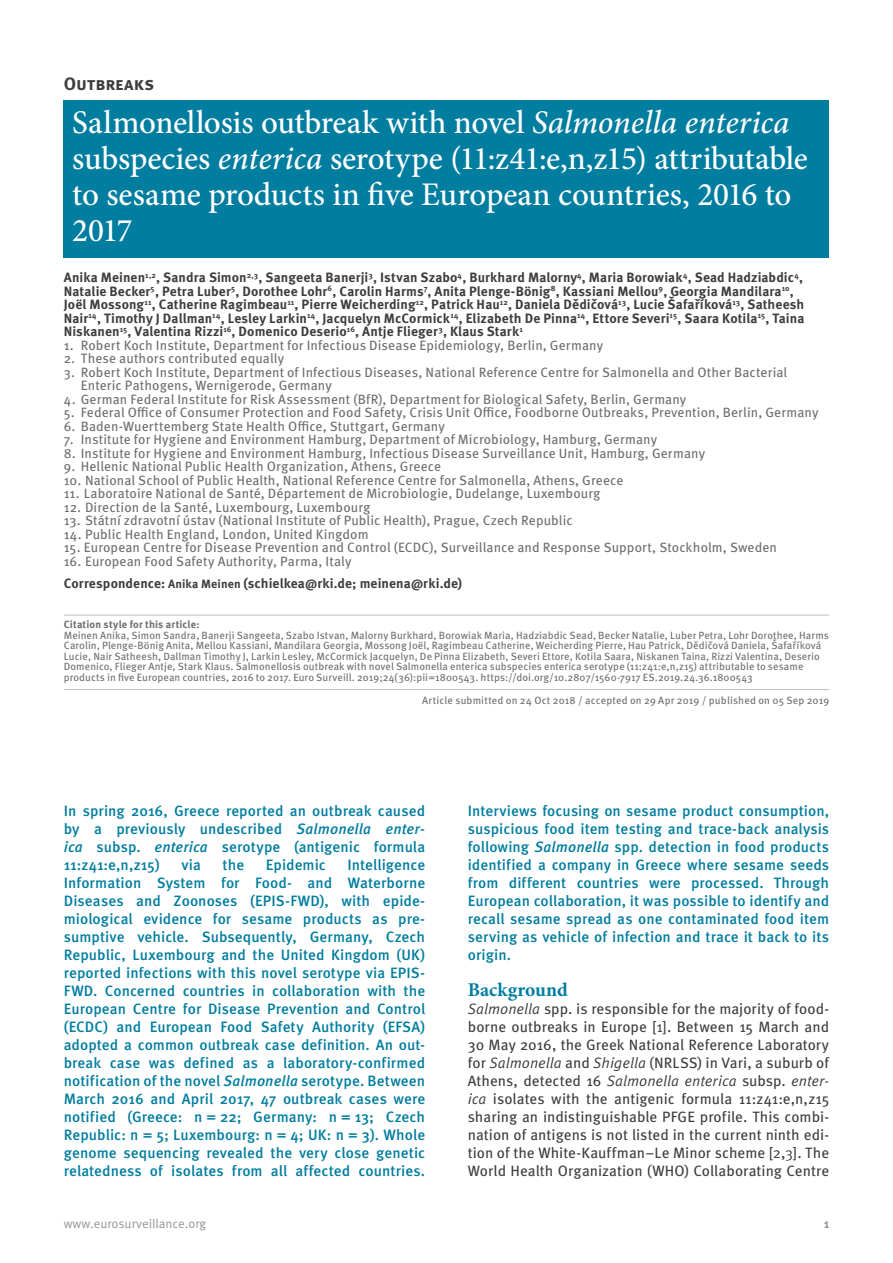
<style>
.page{position:relative;width:893px;height:1263px;background:#fff}
.page>*{position:absolute;margin:0;border:0;box-sizing:border-box;transform-origin:0 0}
.t1{font:500 33px/36px "Minion Pro";letter-spacing:-.005em;color:#fff}
.t2{font:700 19.5px "Minion Pro";color:#007d9f}
.t3{font:700 18px "Meta Pro";color:#3e3e3f}
.t4{font:500 15px/18px "Meta Pro";letter-spacing:.005em;color:#007d9f;text-align:justify}
.t5{font:15px/18px "Meta Pro";color:#3e3e3f;text-align:justify}
.t6{font:13.5px/13.5px "Meta Pro";letter-spacing:.01em;color:#6c6d70}
.t7{font:700 13.5px/13.5px "Meta Pro";letter-spacing:.005em;color:#3e3e3f}
.t8{font:12.75px "Meta Pro";color:#939598}
.t9{font:700 12.75px "Meta Pro";color:#939598}
.t10{font:10.5px/10.5px "Meta Pro";letter-spacing:.005em;color:#6c6d70}
.t11{font:700 10.5px "Meta Pro";letter-spacing:.015em;color:#6c6d70}
.s1{font-style:italic}
.s2{font-weight:400;color:#6c6d70}
.s3{font-size:12px}
.s4{font-style:inherit}
</style>
<div class="page">
<hr style="left:64px;top:615px;width:765px;height:1px;background:#bcbdc0">
<hr style="left:64px;top:689px;width:765px;height:1px;background:#bcbdc0">
<div style="left:64px;top:100px;width:765px;height:158px;background:#007d9f"></div>
<p class="t3" style="left:64px;top:72px;width:92px">Outbreaks</p>
<h1 class="t1" style="left:72px;top:104px;width:737px">Salmonellosis outbreak with novel <span class="s1">Salmonella enterica </span>subspecies <span class="s1">enterica</span> serotype (11:z41:e,n,z15) attributable to sesame products in five European countries, 2016 to 2017</h1>
<p class="t7" style="left:64px;top:271px;width:742px">Anika Meinen<sup>1,2</sup>, Sandra Simon<sup>2,3</sup>, Sangeeta Banerji<sup>3</sup>, Istvan Szabo<sup>4</sup>, Burkhard Malorny<sup>4</sup>, Maria Borowiak<sup>4</sup>, Sead Hadziabdic<sup>4</sup>, Natalie Becker<sup>5</sup>, Petra Luber<sup>5</sup>, Dorothee Lohr<sup>6</sup>, Carolin Harms<sup>7</sup>, Anita Plenge-Bönig<sup>8</sup>, Kassiani Mellou<sup>9</sup>, Georgia Mandilara<sup>10</sup>, Joël Mossong<sup>11</sup>, Catherine Ragimbeau<sup>11</sup>, Pierre Weicherding<sup>12</sup>, Patrick Hau<sup>12</sup>, Daniela Dědičová<sup>13</sup>, Lucie Šafaříková<sup>13</sup>, Satheesh Nair<sup>14</sup>, Timothy J Dallman<sup>14</sup>, Lesley Larkin<sup>14</sup>, Jacquelyn McCormick<sup>14</sup>, Elizabeth De Pinna<sup>14</sup>, Ettore Severi<sup>15</sup>, Saara Kotila<sup>15</sup>, Taina Niskanen<sup>15</sup>, Valentina Rizzi<sup>16</sup>, Domenico Deserio<sup>16</sup>, Antje Flieger<sup>3</sup>, Klaus Stark<sup>1</sup></p>
<p class="t6" style="left:64px;top:339px;width:541px">1. Robert Koch Institute, Department for Infectious Disease Epidemiology, Berlin, Germany</p>
<p class="t6" style="left:64px;top:352px;width:222px">2. These authors contributed equally</p>
<p class="t6" style="left:81px;top:366px;width:708px;text-indent:-17px">3. Robert Koch Institute, Department of Infectious Diseases, National Reference Centre for Salmonella and Other Bacterial<br>Enteric Pathogens, Wernigerode, Germany</p>
<p class="t6" style="left:64px;top:393px;width:624px">4. German Federal Institute for Risk Assessment (BfR), Department for Biological Safety, Berlin, Germany</p>
<p class="t6" style="left:64px;top:406px;width:756px">5. Federal Office of Consumer Protection and Food Safety, Crisis Unit Office, Foodborne Outbreaks, Prevention, Berlin, Germany</p>
<p class="t6" style="left:64px;top:420px;width:383px">6. Baden-Wuerttemberg State Health Office, Stuttgart, Germany</p>
<p class="t6" style="left:64px;top:433px;width:595px">7. Institute for Hygiene and Environment Hamburg, Department of Microbiology, Hamburg, Germany</p>
<p class="t6" style="left:64px;top:447px;width:643px">8. Institute for Hygiene and Environment Hamburg, Infectious Disease Surveillance Unit, Hamburg, Germany</p>
<p class="t6" style="left:64px;top:460px;width:379px">9. Hellenic National Public Health Organization, Athens, Greece</p>
<p class="t6" style="left:64px;top:474px;width:561px">10. National School of Public Health, National Reference Centre for Salmonella, Athens, Greece</p>
<p class="t6" style="left:64px;top:487px;width:538px">11. Laboratoire National de Santé, Département de Microbiologie, Dudelange, Luxembourg</p>
<p class="t6" style="left:64px;top:501px;width:308px">12. Direction de la Santé, Luxembourg, Luxembourg</p>
<p class="t6" style="left:64px;top:514px;width:510px">13. Státní zdravotní ústav (National Institute of Public Health), Prague, Czech Republic</p>
<p class="t6" style="left:64px;top:528px;width:306px">14. Public Health England, London, United Kingdom</p>
<p class="t6" style="left:64px;top:541px;width:715px">15. European Centre for Disease Prevention and Control (ECDC), Surveillance and Response Support, Stockholm, Sweden</p>
<p class="t7" style="left:64px;top:551px;width:400px;line-height:22px"><span class="s2">16. European Food Safety Authority, Parma, Italy<br></span>Correspondence: <span class="s3">Anika Meinen</span> (schielkea@rki.de; meinena@rki.de)</p>
<p class="t11" style="left:64px;top:618px;width:137px">Citation style for this article:</p>
<p class="t10" style="left:64px;top:630px;width:767px">Meinen Anika, Simon Sandra, Banerji Sangeeta, Szabo Istvan, Malorny Burkhard, Borowiak Maria, Hadziabdic Sead, Becker Natalie, Luber Petra, Lohr Dorothee, Harms Carolin, Plenge-Bönig Anita, Mellou Kassiani, Mandilara Georgia, Mossong Joël, Ragimbeau Catherine, Weicherding Pierre, Hau Patrick, Dědičová Daniela, Šafaříková Lucie, Nair Satheesh, Dallman Timothy J, Larkin Lesley, McCormick Jacquelyn, De Pinna Elizabeth, Severi Ettore, Kotila Saara, Niskanen Taina, Rizzi Valentina, Deserio Domenico, Flieger Antje, Stark Klaus. Salmonellosis outbreak with novel Salmonella enterica subspecies enterica serotype (11:z41:e,n,z15) attributable to sesame products in five European countries, 2016 to 2017. Euro Surveill. 2019;24(36):pii=1800543. https://doi.org/10.2807/1560-7917 ES.2019.24.36.1800543</p>
<p class="t10" style="left:422px;top:695px;width:408px">Article submitted on 24 Oct 2018 / accepted on 29 Apr 2019 / published on 05 Sep 2019</p>
<p class="t4" style="left:64px;top:802px;width:363px">In spring 2016, Greece reported an outbreak caused by a previously undescribed <span class="s1">Salmonella enter&shy;ica</span> subsp. <span class="s1">enterica</span> serotype (antigenic formula 11:z41:e,n,z15)</p>
<p class="t4" style="left:182px;top:856px;width:21px">via</p>
<p class="t4" style="left:223px;top:856px;width:23px">the</p>
<p class="t4" style="left:266px;top:856px;width:62px">Epidemic</p>
<p class="t4" style="left:64px;top:856px;width:363px;text-indent:284px">Intelligence Information System for Food- and Waterborne Diseases and Zoonoses (EPIS-FWD), with epide&shy;miological evidence for sesame products as pre&shy;sumptive vehicle. Subsequently, Germany, Czech Republic, Luxembourg and the United Kingdom (UK) reported infections with this novel serotype via EPIS-FWD. Concerned countries in collaboration with the European Centre for Disease Prevention and Control (ECDC) and European Food Safety Authority (EFSA) adopted a common outbreak case definition. An out&shy;break case was defined as a laboratory-confirmed notification of the novel <span class="s1">Salmonella</span> serotype. Between March 2016 and April 2017, 47 outbreak cases were notified (Greece: n = 22; Germany: n = 13; Czech Republic: n = 5; Luxembourg: n = 4; UK: n = 3). Whole genome sequencing revealed the very close genetic relatedness of isolates from all affected countries.</p>
<p class="t4" style="left:468px;top:802px;width:363px">Interviews focusing on sesame product consumption, suspicious food item testing and trace-back analysis following <span class="s1">Salmonella</span> spp. detection in food products identified a company in Greece where sesame seeds from different countries were processed. Through European collaboration, it was possible to identify and recall sesame spread as one contaminated food item serving as vehicle of infection and trace it back to its origin.</p>
<h2 class="t2" style="left:468px;top:976px;width:101px">Background</h2>
<p class="t5" style="left:468px;top:1000px;width:363px"><span class="s1">Salmonella</span> spp. is responsible for the majority of food&shy;borne outbreaks in Europe [<span class="s4">1</span>]. Between 15 March and 30 May 2016, the Greek National Reference Laboratory for <span class="s1">Salmonella</span> and <span class="s1">Shigella</span> (NRLSS) in Vari, a suburb of Athens, detected 16 <span class="s1">Salmonella enterica</span> subsp. <span class="s1">enter&shy;ica</span> isolates with the antigenic formula 11:z41:e,n,z15 sharing an indistinguishable PFGE profile. This combi&shy;nation of antigens is not listed in the current ninth edi&shy;tion of the White-Kauffman–Le Minor scheme [<span class="s4">2</span>,<span class="s4">3</span>]. The World Health Organization (WHO) Collaborating Centre</p>
<p class="t8" style="left:64px;top:1215px;width:144px">www.eurosurveillance.org</p>
<p class="t9" style="left:824px;top:1215px;width:7px">1</p>
</div>
